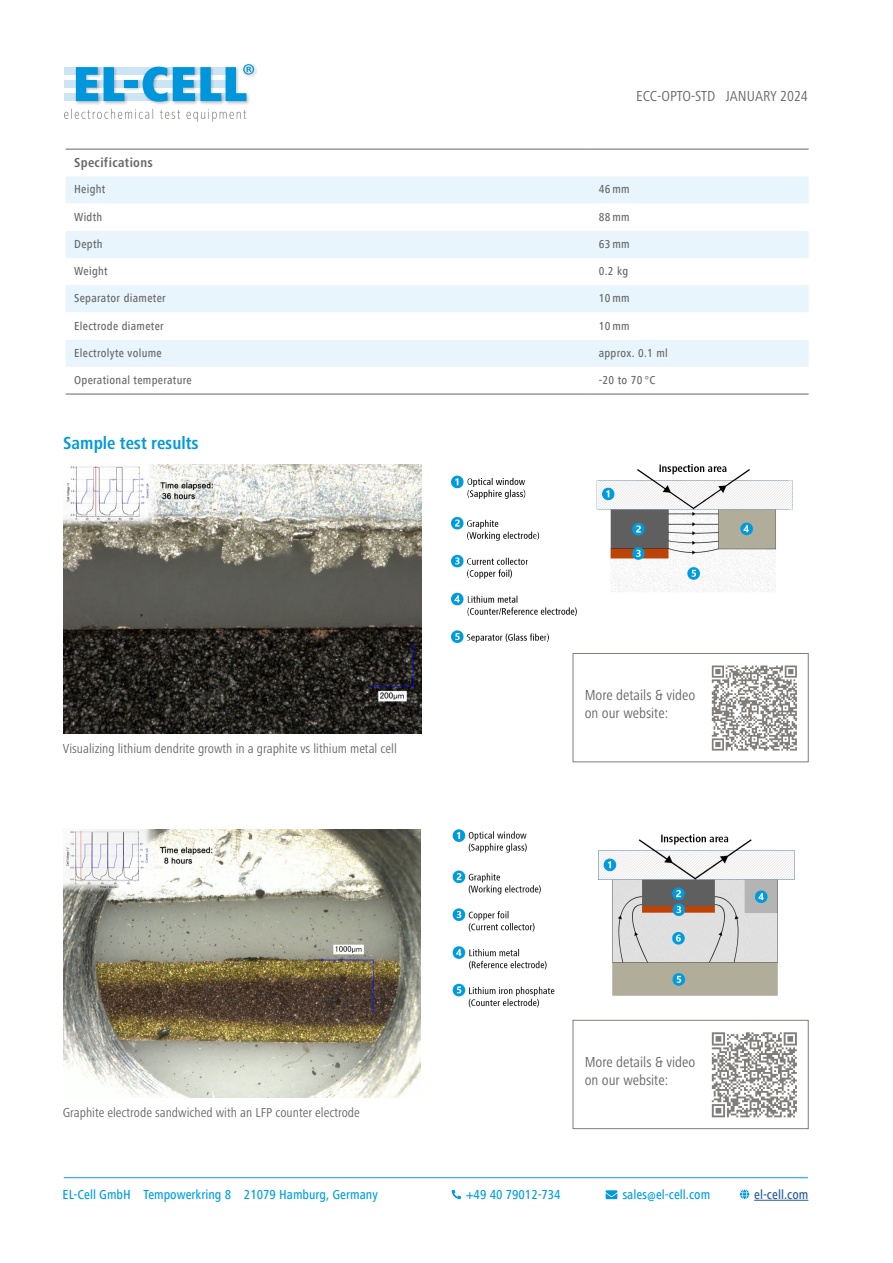
<style>
.page{position:relative;width:893px;height:1263px;background:#fff}
.page>*{position:absolute;margin:0;border:0;box-sizing:border-box;transform-origin:0 0}
.Kleine_Zwischenüberschriften{font:700 condensed 18px "Frutiger Next Pro";color:#0099db}
.Fliesstext_Broschüre_DINa4_PAT_series{font:condensed 15px "Frutiger Next Pro";color:#666766}
.Kleine_Zwischenüberschriften_blau{font:condensed 15px "Frutiger Next Pro";color:#666766}
.Fliesstext_Broschüre_DINa4_PAT_series-2{font:condensed 13.5px "Frutiger Next Pro";color:#666766}
.Abbinder{font:500 condensed 13.5px "Frutiger Next LT";color:#009fe3}
.t1{font:700 condensed 13.5px "Frutiger Next Pro";letter-spacing:.025em;color:#666766}
.Abbinder-2{font:500 condensed 13.5px "Frutiger Next LT";color:#275b9b}
.t2{font:500 condensed 12px "Frutiger Next LT";letter-spacing:.025em;color:#666766}
</style>
<div class="page">
<img style="left:451px;top:465px;width:341px;height:177px">
<div style="left:66px;top:176px;width:743px;height:27px;background:#e9f5fc"></div>
<div style="left:66px;top:231px;width:743px;height:27px;background:#e9f5fc"></div>
<div style="left:66px;top:285px;width:743px;height:27px;background:#e9f5fc"></div>
<svg style="left:66px;top:340px;width:743px;height:54px;fill:#eff7fc"></svg>
<hr style="left:66px;top:149px;width:524px;height:1px;background:#666766">
<hr style="left:590px;top:149px;width:219px;height:1px;background:#666766">
<hr style="left:66px;top:394px;width:524px;height:1px;background:#666766">
<hr style="left:590px;top:394px;width:219px;height:1px;background:#666766">
<hr style="left:64px;top:1177px;width:744px;height:1px;background:#009fe3">
<div style="left:64px;top:67px;width:170px;height:8px;background:#cce4f3"></div>
<div style="left:64px;top:80px;width:170px;height:8px;background:#cce4f3"></div>
<div style="left:64px;top:93px;width:170px;height:8px;background:#cce4f3"></div>
<img style="left:75px;top:67px;width:26px;height:38px">
<svg style="left:76px;top:67px;width:22px;height:34px"></svg>
<img style="left:103px;top:67px;width:24px;height:38px">
<svg style="left:104px;top:67px;width:20px;height:34px"></svg>
<img style="left:122px;top:77px;width:18px;height:16px">
<div style="left:124px;top:80px;width:14px;height:8px;background:#0096db"></div>
<img style="left:142px;top:80px;width:28px;height:25px">
<img style="left:173px;top:102px;width:24px;height:3px">
<img style="left:200px;top:102px;width:23px;height:3px">
<img style="left:223px;top:102px;width:26px;height:3px">
<img style="left:254px;top:66px;width:3px;height:10px">
<svg style="left:143px;top:64px;width:111px;height:38px"></svg>
<svg style="left:64px;top:109px;width:182px;height:13px"></svg>
<img style="left:452px;top:829px;width:343px;height:179px">
<img style="left:63px;top:465px;width:359px;height:269px">
<img style="left:63px;top:829px;width:358px;height:268px">
<div style="left:573px;top:653px;width:235px;height:109px;border:1px solid #817d7a"></div>
<div style="left:573px;top:1020px;width:235px;height:109px;border:1px solid #817d7a"></div>
<hr style="left:754px;top:1200px;width:54px;height:1px;background:#275b9b">
<svg style="left:606px;top:1190px;width:11px;height:9px"></svg>
<svg style="left:740px;top:1189px;width:9px;height:10px"></svg>
<svg style="left:452px;top:1190px;width:9px;height:9px"></svg>
<svg style="left:712px;top:665px;width:85px;height:85px"></svg>
<svg style="left:712px;top:1032px;width:85px;height:85px"></svg>
<p class="Kleine_Zwischenüberschriften_blau" style="left:636px;top:88px;width:173px">ECC-OPTO-STD JANUARY 2024</p>
<p class="t1" style="left:74px;top:155px;width:80px">Specifications</p>
<p class="t2" style="left:74px;top:183px;width:33px">Height</p>
<p class="t2" style="left:599px;top:183px;width:33px">46 mm</p>
<p class="t2" style="left:74px;top:210px;width:30px">Width</p>
<p class="t2" style="left:599px;top:210px;width:33px">88 mm</p>
<p class="t2" style="left:74px;top:237px;width:30px">Depth</p>
<p class="t2" style="left:599px;top:237px;width:33px">63 mm</p>
<p class="t2" style="left:74px;top:264px;width:35px">Weight</p>
<p class="t2" style="left:599px;top:264px;width:31px">0.2 kg</p>
<p class="t2" style="left:74px;top:292px;width:93px">Separator diameter</p>
<p class="t2" style="left:599px;top:292px;width:33px">10 mm</p>
<p class="t2" style="left:74px;top:319px;width:91px">Electrode diameter</p>
<p class="t2" style="left:599px;top:319px;width:33px">10 mm</p>
<p class="t2" style="left:74px;top:346px;width:89px">Electrolyte volume</p>
<p class="t2" style="left:599px;top:346px;width:71px">approx. 0.1 ml</p>
<p class="t2" style="left:74px;top:373px;width:119px">Operational temperature</p>
<p class="t2" style="left:599px;top:373px;width:58px">-20 to 70 °C</p>
<p class="Kleine_Zwischenüberschriften" style="left:63px;top:433px;width:137px">Sample test results</p>
<p class="Fliesstext_Broschüre_DINa4_PAT_series-2" style="left:63px;top:740px;width:336px">Visualizing lithium dendrite growth in a graphite vs lithium metal cell</p>
<p class="Fliesstext_Broschüre_DINa4_PAT_series-2" style="left:63px;top:1105px;width:299px">Graphite electrode sandwiched with an LFP counter electrode</p>
<p class="Fliesstext_Broschüre_DINa4_PAT_series" style="left:585px;top:686px;width:112px">More details &amp; video</p>
<p class="Fliesstext_Broschüre_DINa4_PAT_series" style="left:585px;top:704px;width:85px">on our website:</p>
<p class="Fliesstext_Broschüre_DINa4_PAT_series" style="left:585px;top:1053px;width:112px">More details &amp; video</p>
<p class="Fliesstext_Broschüre_DINa4_PAT_series" style="left:585px;top:1071px;width:85px">on our website:</p>
<p class="Abbinder" style="left:63px;top:1187px;width:317px">EL-Cell GmbH Tempowerkring 8 21079 Hamburg, Germany</p>
<p class="Abbinder" style="left:466px;top:1187px;width:96px">+49 40 79012-734</p>
<p class="Abbinder" style="left:622px;top:1187px;width:89px">sales@el-cell.com</p>
<p class="Abbinder-2" style="left:754px;top:1187px;width:56px">el-cell.com</p>
</div>
